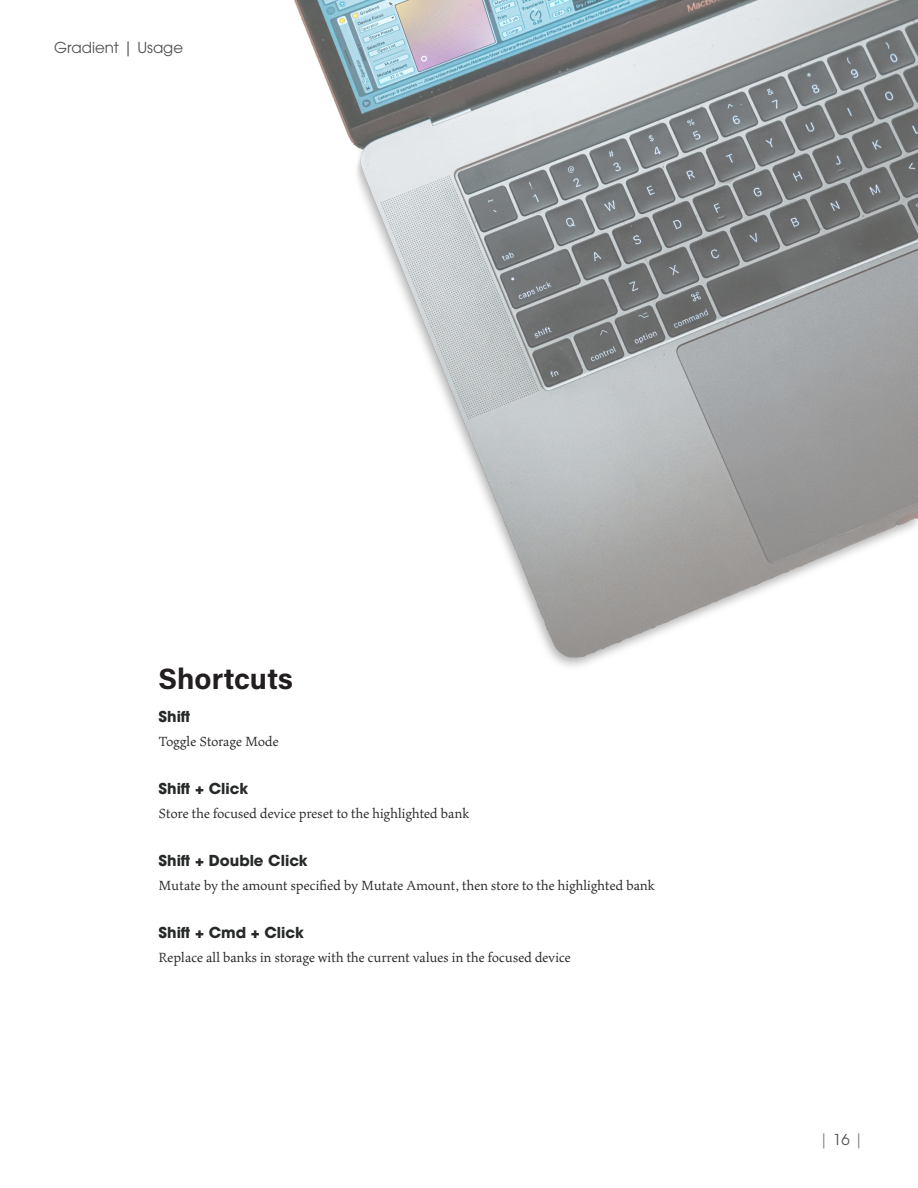
<style>
.page{position:relative;width:918px;height:1188px;background:#fff}
.page>*{position:absolute;margin:0;border:0;box-sizing:border-box;transform-origin:0 0}
.t1{font:29.4px "Acumin Variable Concept";letter-spacing:.055em;color:#231f20}
.t2{font:15px "Maiola";color:#272828}
.t3{font:700 15px "ITC Avant Garde Pro";color:#272828}
.t4{font:15px "ITC Avant Garde Pro";color:#505050}
.t5{font:15px "ITC Avant Garde Pro";color:#878889}
.s1{color:#505050}
</style>
<div class="page">
<img style="left:294px;top:0;width:624px;height:667px">
<p class="t4" style="left:54px;top:39px;width:131px">Gradient | Usage</p>
<p class="t1" style="left:159px;top:659px;width:134px">Shortcuts</p>
<p class="t3" style="left:159px;top:706px;width:33px">Shift</p>
<p class="t2" style="left:159px;top:731px;width:122px">Toggle Storage Mode</p>
<p class="t3" style="left:159px;top:778px;width:91px">Shift + Click</p>
<p class="t2" style="left:159px;top:803px;width:313px">Store the focused device preset to the highlighted bank</p>
<p class="t3" style="left:159px;top:850px;width:151px">Shift + Double Click</p>
<p class="t2" style="left:159px;top:875px;width:498px">Mutate by the amount specified by Mutate Amount, then store to the highlighted bank</p>
<p class="t3" style="left:159px;top:922px;width:147px">Shift + Cmd + Click</p>
<p class="t2" style="left:159px;top:947px;width:414px">Replace all banks in storage with the current values in the focused device</p>
<p class="t5" style="left:819px;top:1130px;width:47px">| <span class="s1">16</span> |</p>
</div>
